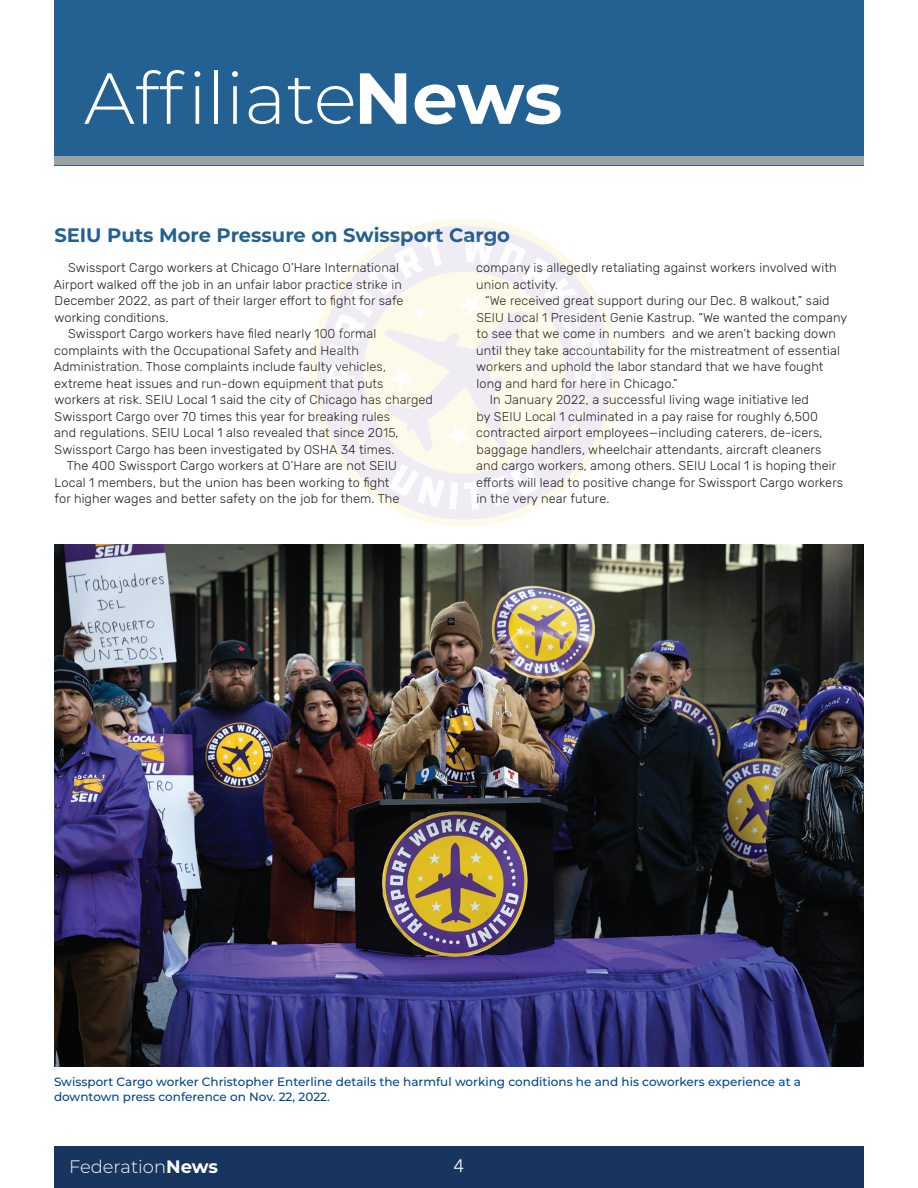
<style>
.page{position:relative;width:918px;height:1188px;background:#fff}
.page>*{position:absolute;margin:0;border:0;box-sizing:border-box;transform-origin:0 0}
.t1{font:300 72.15px "Montserrat";color:#fff}
.t2{font:700 19.5px "Montserrat";color:#236193}
.t3{font:300 18px "Montserrat";color:#fff}
.t4{font:300 18px "Rubik";color:#fff}
.body{font:300 12.75px/16.5px "Rubik";letter-spacing:.01em;color:#231f20}
.t5{font:500 12px/14.4px "Montserrat";color:#01468c}
.s1{font-weight:700}
</style>
<div class="page">
<div style="left:54px;top:1146px;width:810px;height:42px;background:#17355e"></div>
<img style="left:54px;top:544px;width:810px;height:523px">
<div style="left:54px;top:0;width:810px;height:165px;background:#236193"></div>
<div style="left:54px;top:157px;width:810px;height:8px;background:#9fa2a3"></div>
<p class="t1" style="left:84px;top:49px;width:480px">Affiliate<span class="s1">News</span></p>
<p class="t2" style="left:54px;top:221px;width:457px">SEIU Puts More Pressure on Swissport Cargo</p>
<p class="body" style="left:54px;top:260px;width:351px;text-indent:14px">Swissport Cargo workers at Chicago O’Hare International Airport walked off the job in an unfair labor practice strike in December 2022, as part of their larger effort to fight for safe working conditions.</p>
<p class="body" style="left:54px;top:326px;width:381px;text-indent:14px">Swissport Cargo workers have filed nearly 100 formal complaints with the Occupational Safety and Health Administration. Those complaints include faulty vehicles, extreme heat issues and run-down equipment that puts<br>workers at risk. SEIU Local 1 said the city of Chicago has charged Swissport Cargo over 70 times this year for breaking rules<br>and regulations. SEIU Local 1 also revealed that since 2015, Swissport Cargo has been investigated by OSHA 34 times.</p>
<p class="body" style="left:55px;top:458px;width:346px;text-indent:12px">The 400 Swissport Cargo workers at O’Hare are not SEIU<br>Local 1 members, but the union has been working to fight for higher wages and better safety on the job for them. The</p>
<p class="body" style="left:476px;top:260px;width:362px">company is allegedly retaliating against workers involved with union activity.</p>
<p class="body" style="left:476px;top:293px;width:372px;text-indent:9px">“We received great support during our Dec. 8 walkout,” said SEIU Local 1 President Genie Kastrup. “We wanted the company to see that we come in numbers and we aren’t backing down until they take accountability for the mistreatment of essential workers and uphold the labor standard that we have fought long and hard for here in Chicago.”</p>
<p class="body" style="left:476px;top:392px;width:369px;text-indent:14px">In January 2022, a successful living wage initiative led<br>by SEIU Local 1 culminated in a pay raise for roughly 6,500 contracted airport employees—including caterers, de-icers, baggage handlers, wheelchair attendants, aircraft cleaners and cargo workers, among others. SEIU Local 1 is hoping their efforts will lead to positive change for Swissport Cargo workers in the very near future.</p>
<p class="t5" style="left:54px;top:1074px;width:749px">Swissport Cargo worker Christopher Enterline details the harmful working conditions he and his coworkers experience at a downtown press conference on Nov. 22, 2022.</p>
<h3 class="t3" style="left:69px;top:1154px;width:151px">Federation<span class="s1">News</span></h3>
<h3 class="t4" style="left:454px;top:1156px;width:12px">4</h3>
</div>
